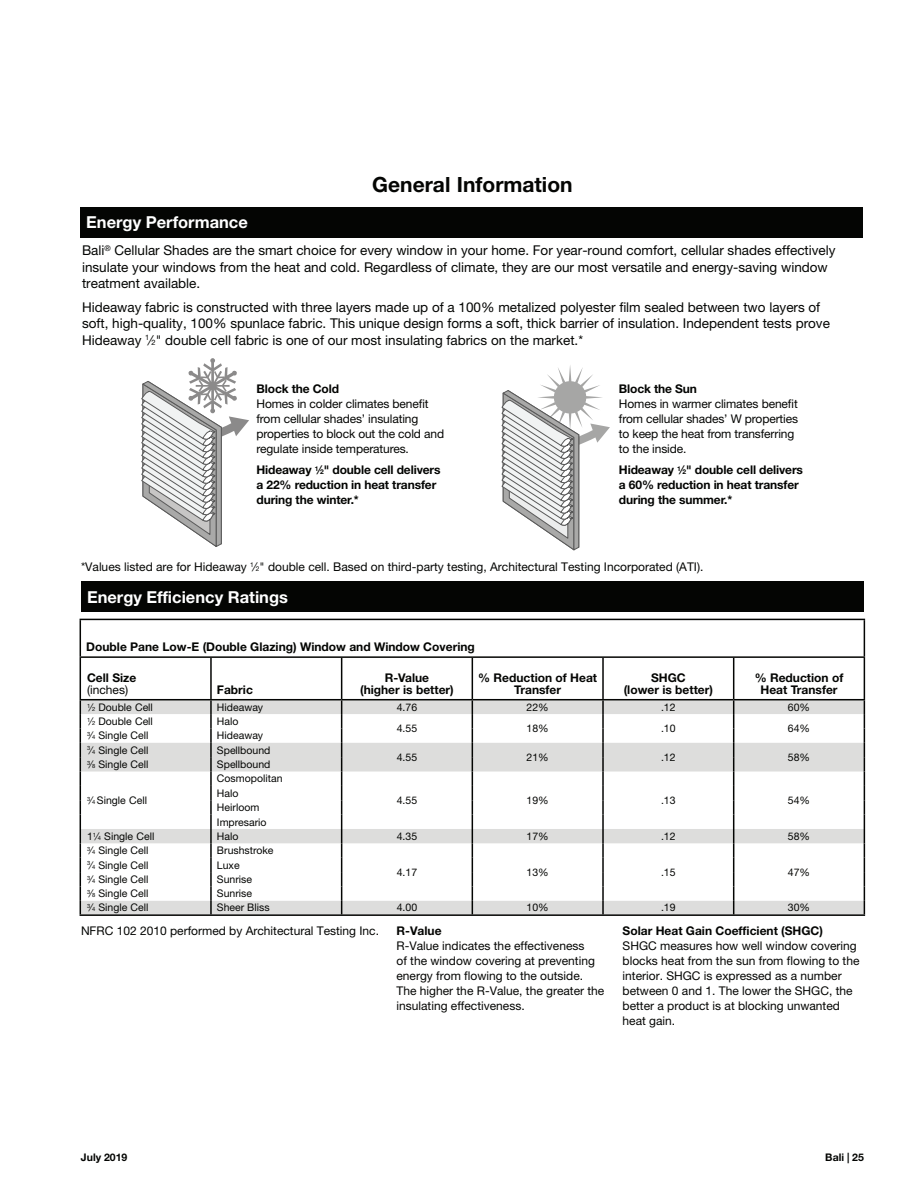
<style>
.page{position:relative;width:918px;height:1188px;background:#fff}
.page>*{position:absolute;margin:0;border:0;box-sizing:border-box;transform-origin:0 0}
.t1{font:700 21px "Helvetica Neue LT Std";color:#040503}
.t2{font:700 16.5px "Helvetica Neue LT Std";color:#fff}
.t3{font:13.5px/16.5px "Helvetica Neue LT Std";color:#040503}
.t4{font:12px/15px "Helvetica Neue LT Std";color:#040503}
.t5{font:700 12px/15px "Helvetica Neue LT Std";color:#040503;text-align:center}
.t6{font:10.5px/14.4px "Helvetica Neue LT Std";color:#040503}
.t7{font:700 10.5px "Helvetica Neue LT Std";color:#040503}
.t8{font:5.7px "Helvetica Neue LT Std";color:#040503}
.s1{font-size:7.35px}
.s2{font-size:6.6px}
.s3{font-size:5.7px}
</style>
<div class="page">
<div style="left:80px;top:207px;width:783px;height:30px;background:#040503"></div>
<svg style="left:141px;top:358px;width:108px;height:189px"></svg>
<svg style="left:501px;top:365px;width:109px;height:186px"></svg>
<div style="left:81px;top:582px;width:783px;height:30px;background:#040503"></div>
<svg style="left:81px;top:700px;width:783px;height:214px"></svg>
<hr style="left:472px;top:658px;width:1px;height:41px;background:#040503">
<hr style="left:602px;top:658px;width:2px;height:41px;background:#040503">
<hr style="left:733px;top:658px;width:1px;height:41px;background:#040503">
<hr style="left:80px;top:658px;width:1px;height:41px;background:#040503">
<hr style="left:210px;top:658px;width:2px;height:41px;background:#040503">
<hr style="left:341px;top:658px;width:1px;height:41px;background:#040503">
<hr style="left:864px;top:658px;width:1px;height:41px;background:#040503">
<hr style="left:80px;top:699px;width:131px;height:1px;background:#040503">
<hr style="left:211px;top:699px;width:131px;height:1px;background:#040503">
<hr style="left:342px;top:699px;width:130px;height:1px;background:#040503">
<hr style="left:472px;top:699px;width:131px;height:1px;background:#040503">
<hr style="left:603px;top:699px;width:131px;height:1px;background:#040503">
<hr style="left:734px;top:699px;width:131px;height:1px;background:#040503">
<hr style="left:80px;top:914px;width:785px;height:2px;background:#040503">
<svg style="left:472px;top:700px;width:1px;height:214px"></svg>
<svg style="left:602px;top:700px;width:2px;height:214px"></svg>
<svg style="left:733px;top:700px;width:1px;height:214px"></svg>
<svg style="left:864px;top:700px;width:1px;height:214px"></svg>
<svg style="left:80px;top:700px;width:1px;height:214px"></svg>
<svg style="left:210px;top:700px;width:2px;height:214px"></svg>
<svg style="left:341px;top:700px;width:1px;height:214px"></svg>
<hr style="left:80px;top:619px;width:131px;height:1px;background:#040503">
<hr style="left:80px;top:620px;width:1px;height:36px;background:#040503">
<hr style="left:211px;top:619px;width:654px;height:1px;background:#040503">
<hr style="left:864px;top:620px;width:1px;height:36px;background:#040503">
<hr style="left:80px;top:656px;width:785px;height:2px;background:#040503">
<h2 class="t2" style="left:86px;top:216px;width:163px">Energy Performance</h2>
<h1 class="t1" style="left:372px;top:177px;width:202px">General Information</h1>
<p class="t3" style="left:82px;top:244px;width:755px">Bali<sup>®</sup> Cellular Shades are the smart choice for every window in your home. For year-round comfort, cellular shades effectively insulate your windows from the heat and cold. Regardless of climate, they are our most versatile and energy-saving window treatment available.</p>
<p class="t3" style="left:82px;top:300px;width:749px">Hideaway fabric is constructed with three layers made up of a 100% metalized polyester film sealed between two layers of soft, high-quality, 100% spunlace fabric. This unique design forms a soft, thick barrier of insulation. Independent tests prove<br>Hideaway <sup>1</sup>⁄<span class="s1">2</span>" double cell fabric is one of our most insulating fabrics on the market.*</p>
<p class="t5" style="left:256px;top:382px;width:84px">Block the Cold</p>
<p class="t4" style="left:256px;top:397px;width:189px">Homes in colder climates benefit from cellular shades’ insulating properties to block out the cold and regulate inside temperatures.</p>
<p class="t5" style="left:256px;top:464px;width:186px;text-align:left">Hideaway <sup>1</sup>⁄<span class="s2">2</span>" double cell delivers a 22% reduction in heat transfer during the winter.*</p>
<p class="t5" style="left:619px;top:382px;width:80px">Block the Sun</p>
<p class="t4" style="left:619px;top:397px;width:181px">Homes in warmer climates benefit from cellular shades’ W properties to keep the heat from transferring to the inside.</p>
<p class="t5" style="left:619px;top:464px;width:186px;text-align:left">Hideaway <sup>1</sup>⁄<span class="s2">2</span>" double cell delivers a 60% reduction in heat transfer during the summer.*</p>
<p class="t4" style="left:81px;top:560px;width:624px">*Values listed are for Hideaway <sup>1</sup>⁄<span class="s2">2</span>" double cell. Based on third-party testing, Architectural Testing Incorporated (ATI).</p>
<h2 class="t2" style="left:87px;top:591px;width:203px">Energy Efficiency Ratings</h2>
<p class="t5" style="left:86px;top:641px;width:390px">Double Pane Low-E (Double Glazing) Window and Window Covering</p>
<p class="t5" style="left:87px;top:671px;width:51px">Cell Size</p>
<p class="t4" style="left:87px;top:683px;width:43px">(inches)</p>
<p class="t5" style="left:217px;top:683px;width:37px">Fabric</p>
<p class="t5" style="left:360px;top:673px;width:95px;line-height:12px">R-Value<br>(higher is better)</p>
<p class="t5" style="left:478px;top:673px;width:120px;line-height:12px">% Reduction of Heat<br>Transfer</p>
<p class="t5" style="left:624px;top:673px;width:91px;line-height:12px">SHGC<br>(lower is better)</p>
<p class="t5" style="left:755px;top:673px;width:90px;line-height:12px">% Reduction of<br>Heat Transfer</p>
<p class="t6" style="left:87px;top:701px;width:67px"><sup>1</sup>⁄<span class="s3">2</span> Double Cell</p>
<p class="t6" style="left:217px;top:701px;width:48px">Hideaway</p>
<p class="t6" style="left:397px;top:701px;width:22px">4.76</p>
<p class="t6" style="left:527px;top:701px;width:24px">22%</p>
<p class="t6" style="left:661px;top:701px;width:16px">.12</p>
<p class="t6" style="left:788px;top:701px;width:24px">60%</p>
<p class="t6" style="left:87px;top:715px;width:67px"><sup>1</sup>⁄<span class="s3">2</span> Double Cell</p>
<p class="t6" style="left:217px;top:715px;width:23px">Halo</p>
<p class="t8" style="left:87px;top:732px;width:5px">3</p>
<p class="t6" style="left:397px;top:723px;width:22px">4.55</p>
<p class="t6" style="left:527px;top:723px;width:24px">18%</p>
<p class="t6" style="left:661px;top:723px;width:16px">.10</p>
<p class="t6" style="left:788px;top:723px;width:24px">64%</p>
<p class="t6" style="left:90px;top:730px;width:60px">⁄<span class="s3">4</span> Single Cell</p>
<p class="t6" style="left:217px;top:730px;width:48px">Hideaway</p>
<p class="t6" style="left:87px;top:744px;width:63px"><sup>3</sup>⁄<span class="s3">4</span> Single Cell</p>
<p class="t6" style="left:217px;top:744px;width:55px">Spellbound</p>
<p class="t8" style="left:87px;top:761px;width:5px">3</p>
<p class="t6" style="left:397px;top:751px;width:22px">4.55</p>
<p class="t6" style="left:527px;top:751px;width:24px">21%</p>
<p class="t6" style="left:661px;top:751px;width:16px">.12</p>
<p class="t6" style="left:788px;top:751px;width:24px">58%</p>
<p class="t6" style="left:90px;top:758px;width:60px">⁄<span class="s3">8</span> Single Cell</p>
<p class="t6" style="left:217px;top:758px;width:55px">Spellbound</p>
<p class="t6" style="left:87px;top:794px;width:62px"><sup>3</sup>⁄<span class="s3">4</span> Single Cell</p>
<p class="t6" style="left:217px;top:773px;width:67px">Cosmopolitan</p>
<p class="t6" style="left:217px;top:787px;width:51px">Halo<br>Heirloom<br>Impresario</p>
<p class="t6" style="left:397px;top:794px;width:22px">4.55</p>
<p class="t6" style="left:527px;top:794px;width:24px">19%</p>
<p class="t6" style="left:661px;top:794px;width:16px">.13</p>
<p class="t6" style="left:788px;top:794px;width:24px">54%</p>
<p class="t6" style="left:87px;top:830px;width:69px">1<sup>1</sup>⁄<span class="s3">4</span> Single Cell</p>
<p class="t6" style="left:217px;top:830px;width:23px">Halo</p>
<p class="t6" style="left:397px;top:830px;width:22px">4.35</p>
<p class="t6" style="left:527px;top:830px;width:24px">17%</p>
<p class="t6" style="left:661px;top:830px;width:16px">.12</p>
<p class="t6" style="left:788px;top:830px;width:24px">58%</p>
<p class="t6" style="left:87px;top:845px;width:63px"><sup>3</sup>⁄<span class="s3">4</span> Single Cell</p>
<p class="t6" style="left:217px;top:845px;width:58px">Brushstroke</p>
<p class="t6" style="left:397px;top:866px;width:22px">4.17</p>
<p class="t6" style="left:527px;top:866px;width:24px">13%</p>
<p class="t6" style="left:661px;top:866px;width:16px">.15</p>
<p class="t6" style="left:788px;top:866px;width:24px">47%</p>
<p class="t6" style="left:87px;top:859px;width:63px"><sup>3</sup>⁄<span class="s3">4</span> Single Cell</p>
<p class="t6" style="left:217px;top:859px;width:24px">Luxe</p>
<p class="t6" style="left:87px;top:873px;width:63px"><sup>3</sup>⁄<span class="s3">4</span> Single Cell</p>
<p class="t6" style="left:217px;top:873px;width:37px">Sunrise</p>
<p class="t6" style="left:87px;top:888px;width:63px"><sup>3</sup>⁄<span class="s3">8</span> Single Cell</p>
<p class="t6" style="left:217px;top:888px;width:37px">Sunrise</p>
<p class="t6" style="left:87px;top:902px;width:63px"><sup>3</sup>⁄<span class="s3">4</span> Single Cell</p>
<p class="t6" style="left:217px;top:902px;width:54px">Sheer Bliss</p>
<p class="t6" style="left:397px;top:902px;width:22px">4.00</p>
<p class="t6" style="left:527px;top:902px;width:24px">10%</p>
<p class="t6" style="left:661px;top:902px;width:16px">.19</p>
<p class="t6" style="left:788px;top:902px;width:24px">30%</p>
<p class="t4" style="left:81px;top:925px;width:300px">NFRC 102 2010 performed by Architectural Testing Inc.</p>
<p class="t5" style="left:397px;top:924px;width:47px">R-Value</p>
<p class="t4" style="left:397px;top:940px;width:209px">R-Value indicates the effectiveness<br>of the window covering at preventing energy from flowing to the outside.<br>The higher the R-Value, the greater the insulating effectiveness.</p>
<p class="t5" style="left:623px;top:924px;width:202px">Solar Heat Gain Coefficient (SHGC)</p>
<p class="t4" style="left:623px;top:940px;width:238px">SHGC measures how well window covering blocks heat from the sun from flowing to the interior. SHGC is expressed as a number between 0 and 1. The lower the SHGC, the better a product is at blocking unwanted heat gain.</p>
<p class="t7" style="left:81px;top:1154px;width:48px">July 2019</p>
<p class="t7" style="left:825px;top:1154px;width:40px">Bali | 25</p>
</div>
